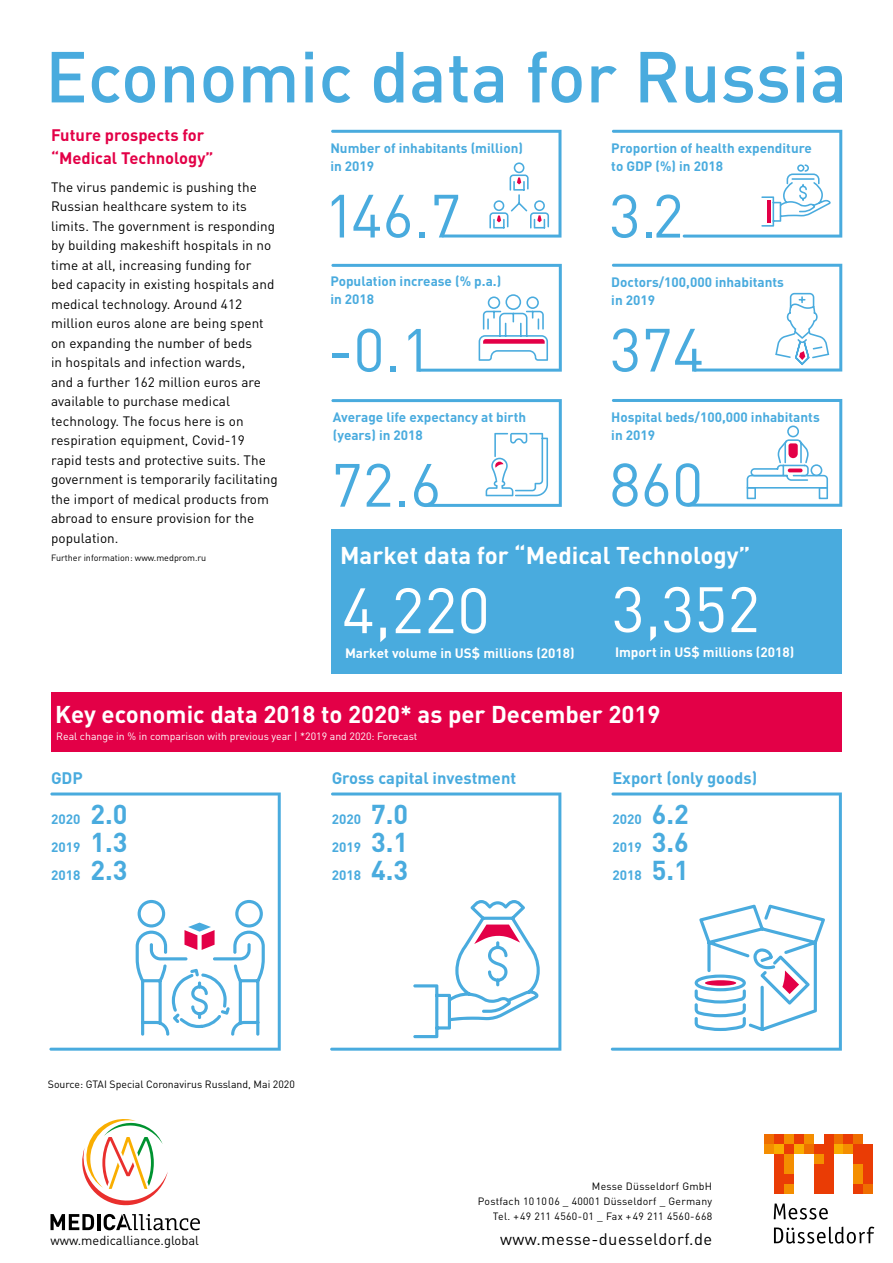
<style>
.page{position:relative;width:893px;height:1263px;background:#fff}
.page>*{position:absolute;margin:0;border:0;box-sizing:border-box;transform-origin:0 0}
.t1{font:500 70.95px "DIN Pro";color:#49abde}
.t2{font:63px "DIN Pro";color:#fff}
.t3{font:60px "DIN Pro";color:#49abde}
.t4{font:700 24px "DIN Pro";color:#fff}
.t5{font:700 16.5px "DIN Pro";color:#49abde}
.t6{font:700 16.5px/22.5px "DIN Pro";color:#e30047}
.t7{font:16.5px "DIN Pro";letter-spacing:.025em;color:#000}
.t8{font:13.5px/19.5px "DIN Pro";letter-spacing:.005em;color:#000}
.t9{font:700 13.5px/28px "DIN Pro";color:#49abde}
.t10{font:700 13.5px "DIN Pro";color:#fff}
.t11{font:12.9px "DIN Pro";color:#000}
.t12{font:10.5px/15.5px "DIN Pro";letter-spacing:.025em;color:#000;text-align:right}
.t13{font:10.5px "DIN Pro";color:#fff}
.t14{font:10.5px "DIN Pro";color:#000}
.t15{font:9px "DIN Pro";color:#000}
.s1{font-size:27px}
</style>
<div class="page">
<svg style="left:774px;top:1226px;width:100px;height:17px"></svg>
<svg style="left:774px;top:1203px;width:54px;height:16px"></svg>
<div style="left:764px;top:1144px;width:10px;height:10px;background:#f48e00"></div>
<div style="left:774px;top:1134px;width:10px;height:10px;background:#ea3c05"></div>
<div style="left:774px;top:1144px;width:10px;height:10px;background:#f9ac00"></div>
<div style="left:784px;top:1134px;width:10px;height:10px;background:#f48e00"></div>
<div style="left:784px;top:1144px;width:10px;height:10px;background:#ea3c05"></div>
<div style="left:794px;top:1134px;width:10px;height:10px;background:#ea3c05"></div>
<div style="left:794px;top:1144px;width:10px;height:10px;background:#f9ac00"></div>
<div style="left:804px;top:1134px;width:10px;height:10px;background:#f48e00"></div>
<div style="left:804px;top:1144px;width:10px;height:10px;background:#ef6e00"></div>
<div style="left:833px;top:1134px;width:10px;height:10px;background:#ef6e00"></div>
<div style="left:833px;top:1144px;width:10px;height:10px;background:#f9ac00"></div>
<div style="left:843px;top:1134px;width:10px;height:10px;background:#ea3c05"></div>
<div style="left:843px;top:1144px;width:10px;height:10px;background:#f48e00"></div>
<div style="left:853px;top:1134px;width:10px;height:10px;background:#ef6e00"></div>
<div style="left:853px;top:1144px;width:10px;height:20px;background:#ea3c05"></div>
<div style="left:863px;top:1144px;width:10px;height:40px;background:#ea3c05"></div>
<div style="left:774px;top:1154px;width:10px;height:39px;background:#ea3c05"></div>
<div style="left:784px;top:1154px;width:10px;height:20px;background:#f48e00"></div>
<div style="left:784px;top:1174px;width:10px;height:10px;background:#ea3c05"></div>
<div style="left:784px;top:1184px;width:10px;height:9px;background:#f48e00"></div>
<div style="left:853px;top:1164px;width:10px;height:20px;background:#f48e00"></div>
<div style="left:863px;top:1184px;width:10px;height:9px;background:#ef6e00"></div>
<div style="left:764px;top:1134px;width:10px;height:10px;background:#ef6e00"></div>
<div style="left:814px;top:1144px;width:10px;height:10px;background:#ea3c05"></div>
<div style="left:814px;top:1154px;width:10px;height:10px;background:#f48e00"></div>
<div style="left:814px;top:1164px;width:10px;height:29px;background:#ea3c05"></div>
<div style="left:824px;top:1134px;width:9px;height:59px;background:#ea3c05"></div>
<div style="left:853px;top:1184px;width:10px;height:9px;background:#ea3c05"></div>
<svg style="left:50px;top:1119px;width:150px;height:111px"></svg>
<div style="left:332px;top:529px;width:510px;height:145px;background:#49abde"></div>
<svg style="left:330px;top:792px;width:231px;height:259px"></svg>
<svg style="left:49px;top:792px;width:232px;height:259px"></svg>
<svg style="left:611px;top:792px;width:231px;height:259px"></svg>
<div style="left:51px;top:692px;width:791px;height:60px;background:#e30047"></div>
<svg style="left:695px;top:904px;width:130px;height:127px"></svg>
<div style="left:705px;top:980px;width:31px;height:6px;background:#e30047;border-radius:50%"></div>
<svg style="left:413px;top:900px;width:127px;height:138px"></svg>
<svg style="left:136px;top:900px;width:129px;height:136px"></svg>
<svg style="left:612px;top:264px;width:230px;height:107px"></svg>
<svg style="left:612px;top:130px;width:230px;height:108px"></svg>
<hr style="left:767px;top:200px;width:3px;height:23px;background:#e30047">
<svg style="left:331px;top:264px;width:231px;height:108px"></svg>
<svg style="left:331px;top:399px;width:231px;height:108px"></svg>
<svg style="left:331px;top:130px;width:230px;height:108px"></svg>
<svg style="left:612px;top:399px;width:230px;height:108px"></svg>
<svg style="left:788px;top:468px;width:14px;height:4px"></svg>
<h1 class="t1" style="left:45px;top:29px;width:804px">Economic data for Russia</h1>
<p class="t9" style="left:330px;top:139px;width:194px;line-height:18px">Number of inhabitants (million) in 2019</p>
<h3 class="t3" style="left:324px;top:175px;width:138px">146.7</h3>
<p class="t9" style="left:330px;top:272px;width:172px;line-height:18px">Population increase (% p.a.) in 2018</p>
<h3 class="t3" style="left:328px;top:309px;width:106px">-0.1</h3>
<p class="t6" style="left:51px;top:123px;width:164px">Future prospects for “Medical Technology”</p>
<p class="t8" style="left:51px;top:176px;width:228px">The virus pandemic is pushing the Russian healthcare system to its limits. The government is responding by building makeshift hospitals in no time at all, increasing funding for<br>bed capacity in existing hospitals and medical technology. Around 412 million euros alone are being spent on expanding the number of beds<br>in hospitals and infection wards,<br>and a further 162 million euros are available to purchase medical technology. The focus here is on respiration equipment, Covid-19 rapid tests and protective suits. The government is temporarily facilitating the import of medical products from abroad to ensure provision for the population.</p>
<p class="t15" style="left:51px;top:552px;width:157px">Further information: www.medprom.ru</p>
<p class="t9" style="left:611px;top:138px;width:202px;line-height:18px">Proportion of health expenditure to GDP (%) in 2018</p>
<h3 class="t3" style="left:609px;top:175px;width:76px">3.2</h3>
<p class="t9" style="left:611px;top:272px;width:174px;line-height:18px">Doctors/100,000 inhabitants in 2019</p>
<h3 class="t3" style="left:610px;top:309px;width:95px">374</h3>
<p class="t9" style="left:611px;top:408px;width:210px;line-height:18px">Hospital beds/100,000 inhabitants in 2019</p>
<h3 class="t3" style="left:609px;top:444px;width:95px">860</h3>
<p class="t9" style="left:333px;top:408px;width:195px;line-height:18px">Average life expectancy at birth (years) in 2018</p>
<h3 class="t3" style="left:331px;top:444px;width:112px">72.6</h3>
<h3 class="t4" style="left:340px;top:539px;width:412px">Market data for “Medical Technology”</h3>
<h2 class="t2" style="left:612px;top:566px;width:150px">3,352</h2>
<p class="t10" style="left:615px;top:643px;width:181px">Import in US$ millions (2018)</p>
<h2 class="t2" style="left:342px;top:568px;width:150px">4,220</h2>
<p class="t10" style="left:345px;top:644px;width:231px">Market volume in US$ millions (2018)</p>
<h3 class="t4" style="left:55px;top:698px;width:607px">Key economic data 2018 to 2020* as per December 2019</h3>
<p class="t13" style="left:56px;top:729px;width:362px">Real change in % in comparison with previous year | *2019 and 2020: Forecast</p>
<p class="t5" style="left:51px;top:767px;width:33px">GDP</p>
<p class="t9" style="left:51px;top:805px;width:78px;text-align:justify">2020 <span class="s1">2.0<br></span>2019 <span class="s1">1.3<br></span>2018 <span class="s1">2.3</span></p>
<p class="t5" style="left:332px;top:767px;width:186px">Gross capital investment</p>
<p class="t9" style="left:332px;top:805px;width:78px;text-align:justify">2020 <span class="s1">7.0<br></span>2019 <span class="s1">3.1<br></span>2018 <span class="s1">4.3</span></p>
<p class="t5" style="left:612px;top:767px;width:146px">Export (only goods)</p>
<p class="t9" style="left:612px;top:805px;width:78px;text-align:justify">2020 <span class="s1">6.2<br></span>2019 <span class="s1">3.6<br></span>2018 <span class="s1">5.1</span></p>
<p class="t14" style="left:48px;top:1077px;width:249px">Source: GTAI Special Coronavirus Russland, Mai 2020</p>
<p class="t12" style="left:478px;top:1177px;width:236px">Messe Düsseldorf GmbH<br>Postfach 10 10 06 _ 40001 Düsseldorf _ Germany<br>Tel. +49 211 4560-01 _ Fax +49 211 4560-668</p>
<p class="t11" style="left:50px;top:1231px;width:150px">www.medicalliance.global</p>
<p class="t7" style="left:500px;top:1227px;width:214px">www.messe-duesseldorf.de</p>
</div>
